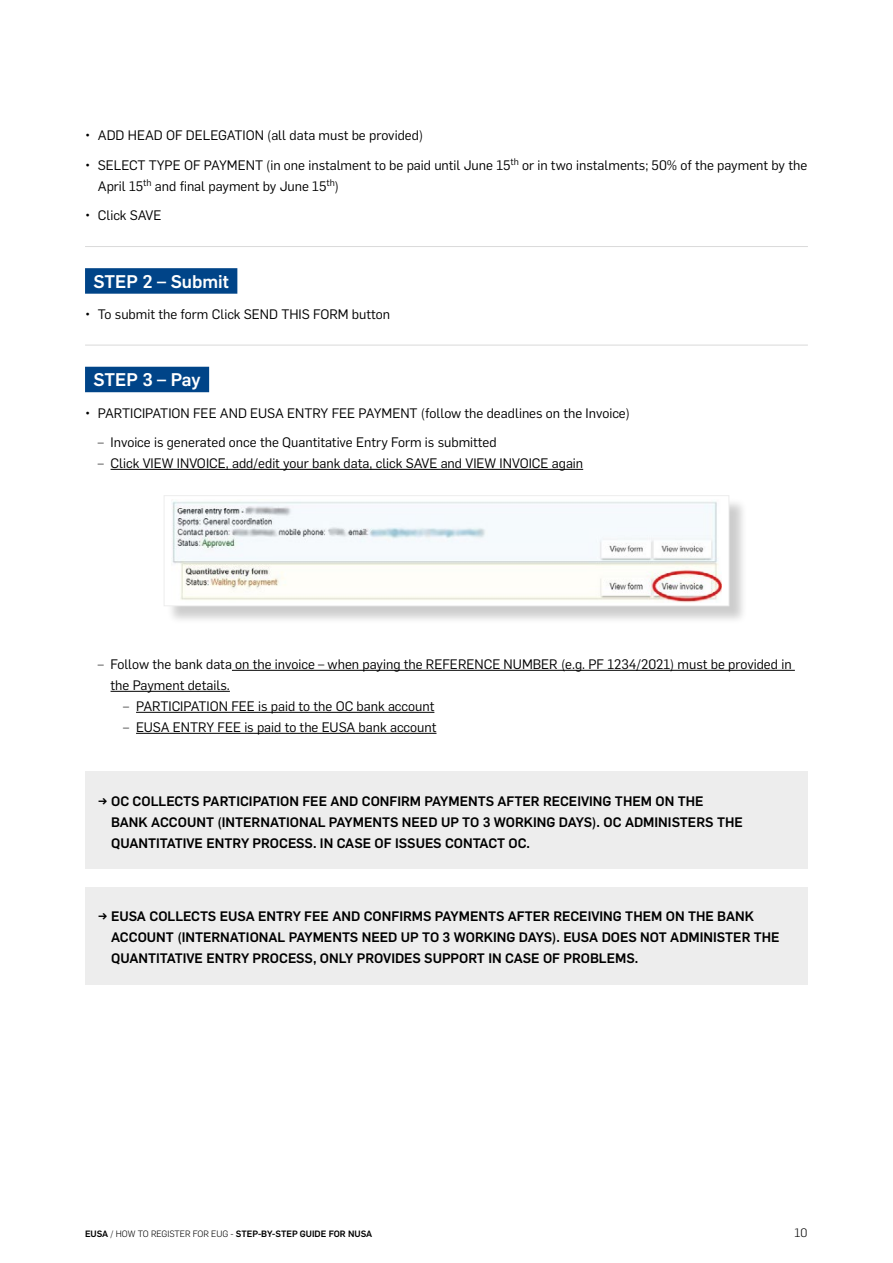
<style>
.page{position:relative;width:893px;height:1263px;background:#fff}
.page>*{position:absolute;margin:0;border:0;box-sizing:border-box;transform-origin:0 0}
.t1{font:500 18px "Flama";color:#fff}
.t2{font:13.5px/21px "Flama";color:#000}
.t3{font:500 13.5px/21px "Flama";color:#000}
.t4{font:300 12px "Flama";color:#000}
.t5{font:500 9px "Flama";color:#000}
.s1{font-weight:300}
</style>
<div class="page">
<hr style="left:85px;top:246px;width:723px;height:1px;background:#dadada">
<div style="left:85px;top:268px;width:152px;height:26px;background:#048"></div>
<hr style="left:85px;top:345px;width:723px;height:1px;background:#dadada">
<div style="left:85px;top:367px;width:124px;height:25px;background:#048"></div>
<hr style="left:111px;top:469px;width:472px;height:1px;background:#000">
<hr style="left:232px;top:670px;width:563px;height:1px;background:#000">
<hr style="left:111px;top:691px;width:119px;height:1px;background:#000">
<hr style="left:136px;top:712px;width:298px;height:1px;background:#000">
<hr style="left:136px;top:733px;width:300px;height:1px;background:#000">
<div style="left:166px;top:497px;width:582px;height:128px;background:#000;opacity:.2"></div>
<div style="left:164px;top:496px;width:565px;height:110px;background:#fff"></div>
<img style="left:172px;top:501px;width:550px;height:101px">
<div style="left:164px;top:495px;width:565px;height:111px;border:1px solid #ededed"></div>
<div style="left:85px;top:772px;width:723px;height:97px;background:#ededed"></div>
<div style="left:85px;top:887px;width:723px;height:97px;background:#ededed"></div>
<p class="t2" style="left:85px;top:124px;width:340px">• ADD HEAD OF DELEGATION (all data must be provided)</p>
<p class="t2" style="left:98px;top:154px;width:711px;text-indent:-13px">• SELECT TYPE OF PAYMENT (in one instalment to be paid until June 15<sup>th</sup> or in two instalments; 50% of the payment by the<br>April 15<sup>th</sup> and final payment by June 15<sup>th</sup>)</p>
<p class="t2" style="left:85px;top:204px;width:78px">• Click SAVE</p>
<h1 class="t1" style="left:94px;top:269px;width:137px">STEP 2 – Submit</h1>
<p class="t2" style="left:85px;top:303px;width:306px">• To submit the form Click SEND THIS FORM button</p>
<h1 class="t1" style="left:94px;top:367px;width:109px">STEP 3 – Pay</h1>
<p class="t2" style="left:85px;top:401px;width:546px">• PARTICIPATION FEE AND EUSA ENTRY FEE PAYMENT (follow the deadlines on the Invoice)</p>
<p class="t2" style="left:98px;top:431px;width:400px"><span class="s1">–</span> Invoice is generated once the Quantitative Entry Form is submitted</p>
<p class="t2" style="left:98px;top:452px;width:487px"><span class="s1">–</span> Click VIEW INVOICE, add/edit your bank data, click SAVE and VIEW INVOICE again</p>
<p class="t2" style="left:111px;top:653px;width:683px;text-indent:-13px"><span class="s1">–</span> Follow the bank data on the invoice – when paying the REFERENCE NUMBER (e.g. PF 1234/2021) must be provided in the Payment details.</p>
<p class="t2" style="left:123px;top:695px;width:313px"><span class="s1">–</span> PARTICIPATION FEE is paid to the OC bank account</p>
<p class="t2" style="left:123px;top:716px;width:315px"><span class="s1">–</span> EUSA ENTRY FEE is paid to the EUSA bank account</p>
<p class="t3" style="left:111px;top:789px;width:633px;text-indent:-13px">→ OC COLLECTS PARTICIPATION FEE AND CONFIRM PAYMENTS AFTER RECEIVING THEM ON THE<br>BANK ACCOUNT (INTERNATIONAL PAYMENTS NEED UP TO 3 WORKING DAYS). OC ADMINISTERS THE<br>QUANTITATIVE ENTRY PROCESS. IN CASE OF ISSUES CONTACT OC.</p>
<p class="t3" style="left:111px;top:905px;width:670px;text-indent:-13px">→ EUSA COLLECTS EUSA ENTRY FEE AND CONFIRMS PAYMENTS AFTER RECEIVING THEM ON THE BANK<br>ACCOUNT (INTERNATIONAL PAYMENTS NEED UP TO 3 WORKING DAYS). EUSA DOES NOT ADMINISTER THE<br>QUANTITATIVE ENTRY PROCESS, ONLY PROVIDES SUPPORT IN CASE OF PROBLEMS.</p>
<p class="t5" style="left:85px;top:1228px;width:289px">EUSA <span class="s1">/ HOW TO REGISTER FOR EUG -</span> STEP-BY-STEP GUIDE FOR NUSA</p>
<p class="t4" style="left:795px;top:1225px;width:14px">10</p>
</div>
